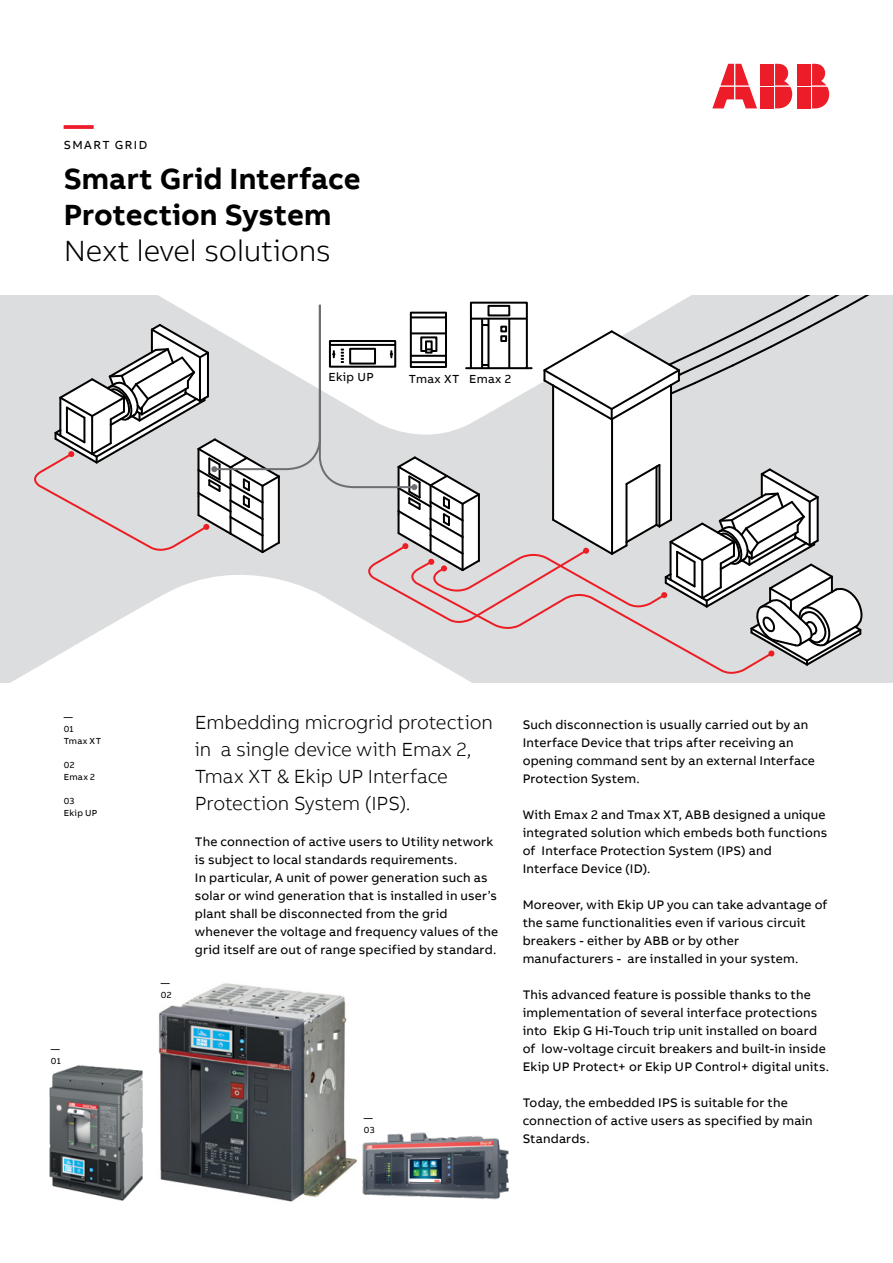
<style>
.page{position:relative;width:893px;height:1263px;background:#fff}
.page>*{position:absolute;margin:0;border:0;box-sizing:border-box;transform-origin:0 0}
.Headline_M_20pt_24pt{font:700 30px "AB Bvoice";color:#000}
.Subheadline_M_20pt_2{font:300 30px "AB Bvoice";letter-spacing:-.005em;color:#000}
.Headline_M_20pt_24pt-2{font:700 30px "AB Bvoice";color:#ed1c29}
.Lead_13pt_18pt{font:300 19.5px/27px "AB Bvoice";letter-spacing:-.005em;color:#000}
.Copytext_8_5pt_12pt{font:12.75px/18px "AB Bvoice";letter-spacing:.015em;color:#000}
.Category_M_8pt_9_6pt{font:12px "AB Bvoice";letter-spacing:.025em;color:#000}
.Category_M_8pt_9_6pt-2{font:12px "AB Bvoice";letter-spacing:.125em;color:#000}
.Caption_6pt_8pt{font:9px "AB Bvoice";letter-spacing:.025em;color:#000}
</style>
<div class="page">
<img style="left:158px;top:983px;width:199px;height:219px">
<div style="left:0;top:296px;width:893px;height:387px;background:#dcddde"></div>
<div style="left:10px;top:672px;width:462px;height:11px;background:#fff"></div>
<svg style="left:29px;top:296px;width:839px;height:380px"></svg>
<img style="left:362px;top:1132px;width:147px;height:68px">
<img style="left:49px;top:1065px;width:94px;height:136px">
<div style="left:798px;top:64px;width:13px;height:21px;background:#ed1c29"></div>
<div style="left:798px;top:87px;width:13px;height:21px;background:#ed1c29"></div>
<svg style="left:812px;top:64px;width:17px;height:44px"></svg>
<svg style="left:712px;top:64px;width:45px;height:44px"></svg>
<div style="left:761px;top:64px;width:13px;height:21px;background:#ed1c29"></div>
<div style="left:761px;top:87px;width:13px;height:21px;background:#ed1c29"></div>
<svg style="left:775px;top:64px;width:17px;height:44px"></svg>
<p class="Headline_M_20pt_24pt-2" style="left:64px;top:106px;width:31px">—</p>
<p class="Category_M_8pt_9_6pt-2" style="left:64px;top:138px;width:85px">SMART GRID</p>
<p class="Headline_M_20pt_24pt" style="left:64px;top:160px;width:298px">Smart Grid Interface</p>
<p class="Headline_M_20pt_24pt" style="left:64px;top:196px;width:269px">Protection System</p>
<p class="Subheadline_M_20pt_2" style="left:64px;top:233px;width:269px">Next level solutions</p>
<p class="Category_M_8pt_9_6pt" style="left:329px;top:370px;width:47px">Ekip UP</p>
<p class="Category_M_8pt_9_6pt" style="left:409px;top:371px;width:104px">Tmax XT Emax 2</p>
<p class="Caption_6pt_8pt" style="left:64px;top:711px;width:10px">—</p>
<p class="Caption_6pt_8pt" style="left:64px;top:723px;width:11px">01</p>
<p class="Caption_6pt_8pt" style="left:64px;top:735px;width:39px">Tmax XT</p>
<p class="Caption_6pt_8pt" style="left:64px;top:759px;width:12px">02</p>
<p class="Caption_6pt_8pt" style="left:64px;top:771px;width:33px">Emax 2</p>
<p class="Caption_6pt_8pt" style="left:64px;top:795px;width:12px">03</p>
<p class="Caption_6pt_8pt" style="left:64px;top:807px;width:35px">Ekip UP</p>
<p class="Caption_6pt_8pt" style="left:51px;top:1043px;width:10px">—</p>
<p class="Caption_6pt_8pt" style="left:51px;top:1055px;width:11px">01</p>
<p class="Caption_6pt_8pt" style="left:161px;top:977px;width:10px">—</p>
<p class="Caption_6pt_8pt" style="left:161px;top:989px;width:12px">02</p>
<p class="Lead_13pt_18pt" style="left:195px;top:709px;width:300px">Embedding microgrid protection in a single device with Emax 2,</p>
<p class="Lead_13pt_18pt" style="left:195px;top:763px;width:255px">Tmax XT &amp; Ekip UP Interface<br>Protection System (IPS).</p>
<p class="Copytext_8_5pt_12pt" style="left:195px;top:833px;width:300px">The connection of active users to Utility network is subject to local standards requirements.</p>
<p class="Copytext_8_5pt_12pt" style="left:195px;top:869px;width:305px">In particular, A unit of power generation such as solar or wind generation that is installed in user’s plant shall be disconnected from the grid whenever the voltage and frequency values of the grid itself are out of range specified by standard.</p>
<p class="Caption_6pt_8pt" style="left:364px;top:1112px;width:10px">—</p>
<p class="Caption_6pt_8pt" style="left:364px;top:1124px;width:12px">03</p>
<p class="Copytext_8_5pt_12pt" style="left:523px;top:716px;width:287px">Such disconnection is usually carried out by an</p>
<p class="Copytext_8_5pt_12pt" style="left:523px;top:734px;width:272px">Interface Device that trips after receiving an</p>
<p class="Copytext_8_5pt_12pt" style="left:523px;top:752px;width:294px">opening command sent by an external Interface<br>Protection System.</p>
<p class="Copytext_8_5pt_12pt" style="left:523px;top:806px;width:304px">With Emax 2 and Tmax XT, ABB designed a unique</p>
<p class="Copytext_8_5pt_12pt" style="left:523px;top:824px;width:306px">integrated solution which embeds both functions of Interface Protection System (IPS) and<br>Interface Device (ID).</p>
<p class="Copytext_8_5pt_12pt" style="left:523px;top:896px;width:306px">Moreover, with Ekip UP you can take advantage of</p>
<p class="Copytext_8_5pt_12pt" style="left:523px;top:914px;width:285px">the same functionalities even if various circuit</p>
<p class="Copytext_8_5pt_12pt" style="left:523px;top:932px;width:277px">breakers - either by ABB or by other manufacturers - are installed in your system.</p>
<p class="Copytext_8_5pt_12pt" style="left:523px;top:986px;width:290px">This advanced feature is possible thanks to the</p>
<p class="Copytext_8_5pt_12pt" style="left:523px;top:1004px;width:308px">implementation of several interface protections into Ekip G Hi-Touch trip unit installed on board of low-voltage circuit breakers and built-in inside Ekip UP Protect+ or Ekip UP Control+ digital units.</p>
<p class="Copytext_8_5pt_12pt" style="left:523px;top:1094px;width:267px">Today, the embedded IPS is suitable for the</p>
<p class="Copytext_8_5pt_12pt" style="left:523px;top:1112px;width:291px">connection of active users as specified by main<br>Standards.</p>
</div>
